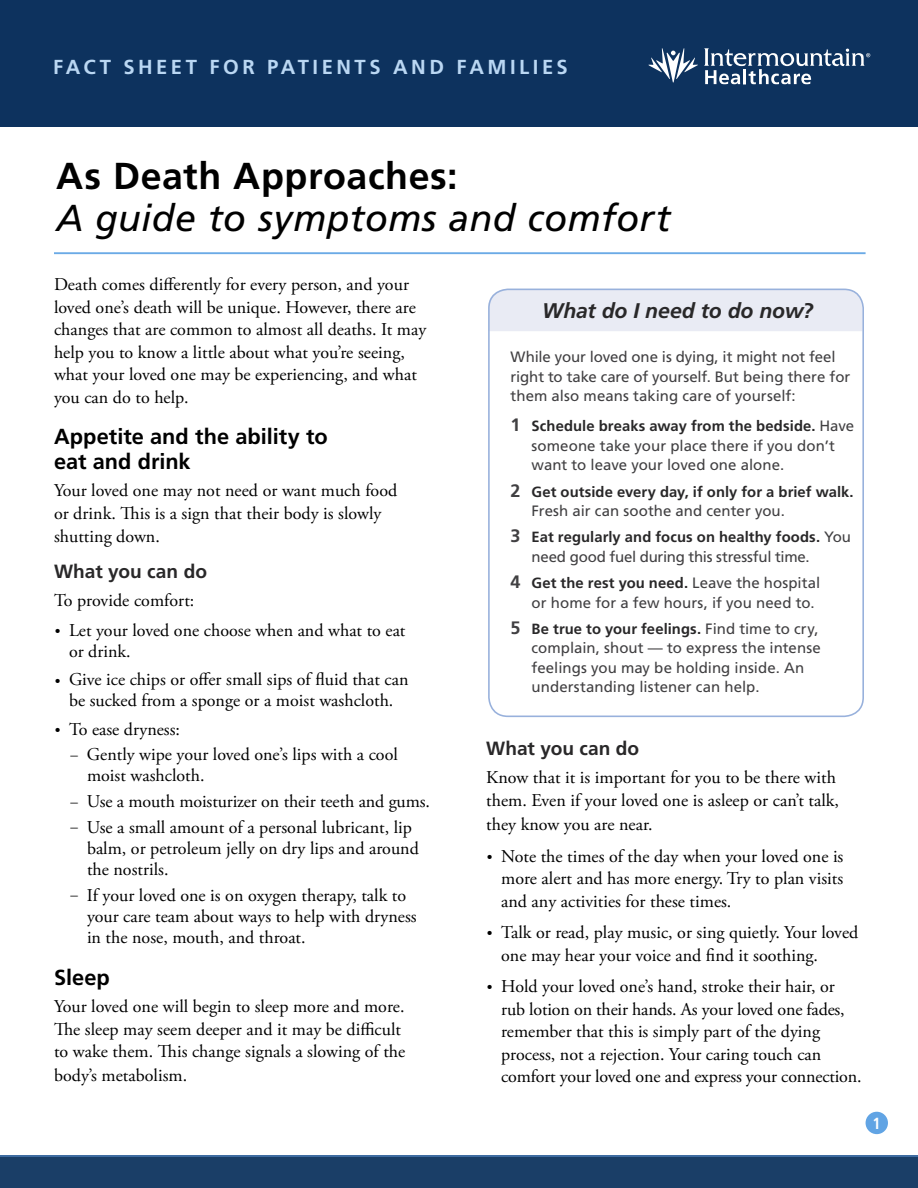
<style>
.page{position:relative;width:918px;height:1188px;background:#fff}
.page>*{position:absolute;margin:0;border:0;box-sizing:border-box;transform-origin:0 0}
.Title__h1{font:italic 37.5px/42px "Frutiger LT Std";letter-spacing:.01em;color:#000}
.Level_1__h2{font:700 21.75px/24.8px "Frutiger LT Std";color:#000}
.Level_2__h3{font:italic 700 21.15px "Frutiger LT Std";letter-spacing:-.005em;color:#292829}
.t1{font:700 20.25px "Frutiger LT Std";letter-spacing:.17em;color:#bad7f3}
.Level_2__h3-2{font:700 19.2px "Frutiger LT Std";color:#292829}
.Main__p{font:18px/22.5px "Adobe Garamond Pro";color:#000}
.t2{font:700 condensed 16.2px "Frutiger LT Std";color:#fff}
.Main_table{font:15px/19.5px "Frutiger LT Std";color:#414042}
.t3{font:700 14.85px "Frutiger LT Std";letter-spacing:.005em;color:#292829}
.s1{font-weight:700;font-style:normal}
.s2{font-size:15px}
.s3{font-size:18px;color:#414042}
.s4{font-weight:400;font-size:15px;color:#414042}
</style>
<div class="page">
<div style="left:0;top:0;width:918px;height:127px;background:#0d325e"></div>
<div style="left:866px;top:1112px;width:22px;height:22px;background:#61a4e4;border-radius:50%"></div>
<svg style="left:648px;top:48px;width:50px;height:34px"></svg>
<svg style="left:704px;top:48px;width:166px;height:36px"></svg>
<hr style="left:54px;top:252px;width:812px;height:2px;background:#6baae6">
<div style="left:0;top:1156px;width:918px;height:32px;background:#3f6ca1"></div>
<div style="left:0;top:1157px;width:918px;height:31px;background:#1a3e67"></div>
<div style="left:488px;top:289px;width:374px;height:42px;background:#e9ebf4"></div>
<div style="left:488px;top:289px;width:376px;height:428px;border:2px solid #98b1dc;border-radius:19px"></div>
<p class="t1" style="left:53px;top:55px;width:516px">FACT SHEET FOR PATIENTS AND FAMILIES</p>
<p class="Title__h1" style="left:56px;top:155px;width:616px"><span class="s1">As Death Approaches:<br></span>A guide to symptoms and comfort</p>
<p class="Main__p" style="left:54px;top:274px;width:374px">Death comes differently for every person, and your loved one’s death will be unique. However, there are changes that are common to almost all deaths. It may help you to know a little about what you’re seeing, what your loved one may be experiencing, and what you can do to help.</p>
<p class="Level_1__h2" style="left:54px;top:424px;width:275px">Appetite and the ability to eat and drink</p>
<p class="Main__p" style="left:54px;top:480px;width:345px">Your loved one may not need or want much food or drink. This is a sign that their body is slowly shutting down.</p>
<p class="Level_2__h3-2" style="left:54px;top:560px;width:155px">What you can do</p>
<p class="Main__p" style="left:54px;top:590px;width:142px">To provide comfort:</p>
<p class="Main__p" style="left:69px;top:620px;width:338px;line-height:21px;text-indent:-14px"><span class="s2">•</span> Let your loved one choose when and what to eat or drink.</p>
<p class="Main__p" style="left:55px;top:670px;width:355px;line-height:21px;text-align:center"><span class="s2">•</span> Give ice chips or offer small sips of fluid that can be sucked from a sponge or a moist washcloth.</p>
<p class="Main__p" style="left:55px;top:719px;width:127px"><span class="s2">•</span> To ease dryness:</p>
<p class="Main__p" style="left:87px;top:745px;width:312px;line-height:21px;text-indent:-16px"><span class="s2">–</span> Gently wipe your loved one’s lips with a cool moist washcloth.</p>
<p class="Main__p" style="left:70px;top:791px;width:361px"><span class="s2">–</span> Use a mouth moisturizer on their teeth and gums.</p>
<p class="Main__p" style="left:87px;top:818px;width:333px;line-height:21px;text-indent:-16px"><span class="s2">–</span> Use a small amount of a personal lubricant, lip balm, or petroleum jelly on dry lips and around the nostrils.</p>
<p class="Main__p" style="left:87px;top:886px;width:331px;line-height:21px;text-indent:-16px"><span class="s2">–</span> If your loved one is on oxygen therapy, talk to your care team about ways to help with dryness in the nose, mouth, and throat.</p>
<p class="Level_1__h2" style="left:54px;top:965px;width:57px">Sleep</p>
<p class="Main__p" style="left:54px;top:996px;width:353px">Your loved one will begin to sleep more and more.<br>The sleep may seem deeper and it may be difficult to wake them. This change signals a slowing of the body’s metabolism.</p>
<p class="Level_2__h3" style="left:542px;top:298px;width:273px">What do I need to do now?</p>
<p class="Main_table" style="left:511px;top:347px;width:341px">While your loved one is dying, it might not feel right to take care of yourself. But being there for them also means taking care of yourself:</p>
<p class="t3" style="left:511px;top:417px;width:345px"><span class="s3">1</span> Schedule breaks away from the bedside. <span class="s4">Have</span></p>
<p class="Main_table" style="left:532px;top:436px;width:305px">someone take your place there if you don’t want to leave your loved one alone.</p>
<p class="t3" style="left:511px;top:483px;width:345px"><span class="s3">2</span> Get outside every day, if only for a brief walk.</p>
<p class="Main_table" style="left:532px;top:501px;width:255px">Fresh air can soothe and center you.</p>
<p class="t3" style="left:511px;top:528px;width:342px"><span class="s3">3</span> Eat regularly and focus on healthy foods. <span class="s4">You</span></p>
<p class="Main_table" style="left:532px;top:547px;width:280px">need good fuel during this stressful time.</p>
<p class="t3" style="left:511px;top:574px;width:311px"><span class="s3">4</span> Get the rest you need. <span class="s4">Leave the hospital</span></p>
<p class="Main_table" style="left:532px;top:593px;width:285px">or home for a few hours, if you need to.</p>
<p class="t3" style="left:511px;top:620px;width:309px"><span class="s3">5</span> Be true to your feelings. <span class="s4">Find time to cry,</span></p>
<p class="Main_table" style="left:532px;top:638px;width:291px">complain, shout — to express the intense feelings you may be holding inside. An understanding listener can help.</p>
<p class="Level_2__h3-2" style="left:486px;top:737px;width:155px">What you can do</p>
<p class="Main__p" style="left:486px;top:767px;width:354px;line-height:23.2px">Know that it is important for you to be there with them. Even if your loved one is asleep or can’t talk, they know you are near.</p>
<p class="Main__p" style="left:501px;top:845px;width:344px;text-align:justify;text-indent:-14px"><span class="s2">•</span> Note the times of the day when your loved one is more alert and has more energy. Try to plan visits and any activities for these times.</p>
<p class="Main__p" style="left:501px;top:922px;width:359px;text-indent:-14px"><span class="s2">•</span> Talk or read, play music, or sing quietly. Your loved one may hear your voice and find it soothing.</p>
<p class="Main__p" style="left:501px;top:976px;width:362px;text-indent:-14px"><span class="s2">•</span> Hold your loved one’s hand, stroke their hair, or rub lotion on their hands. As your loved one fades, remember that this is simply part of the dying process, not a rejection. Your caring touch can comfort your loved one and express your connection.</p>
<p class="t2" style="left:873px;top:1113px;width:10px">1</p>
</div>
